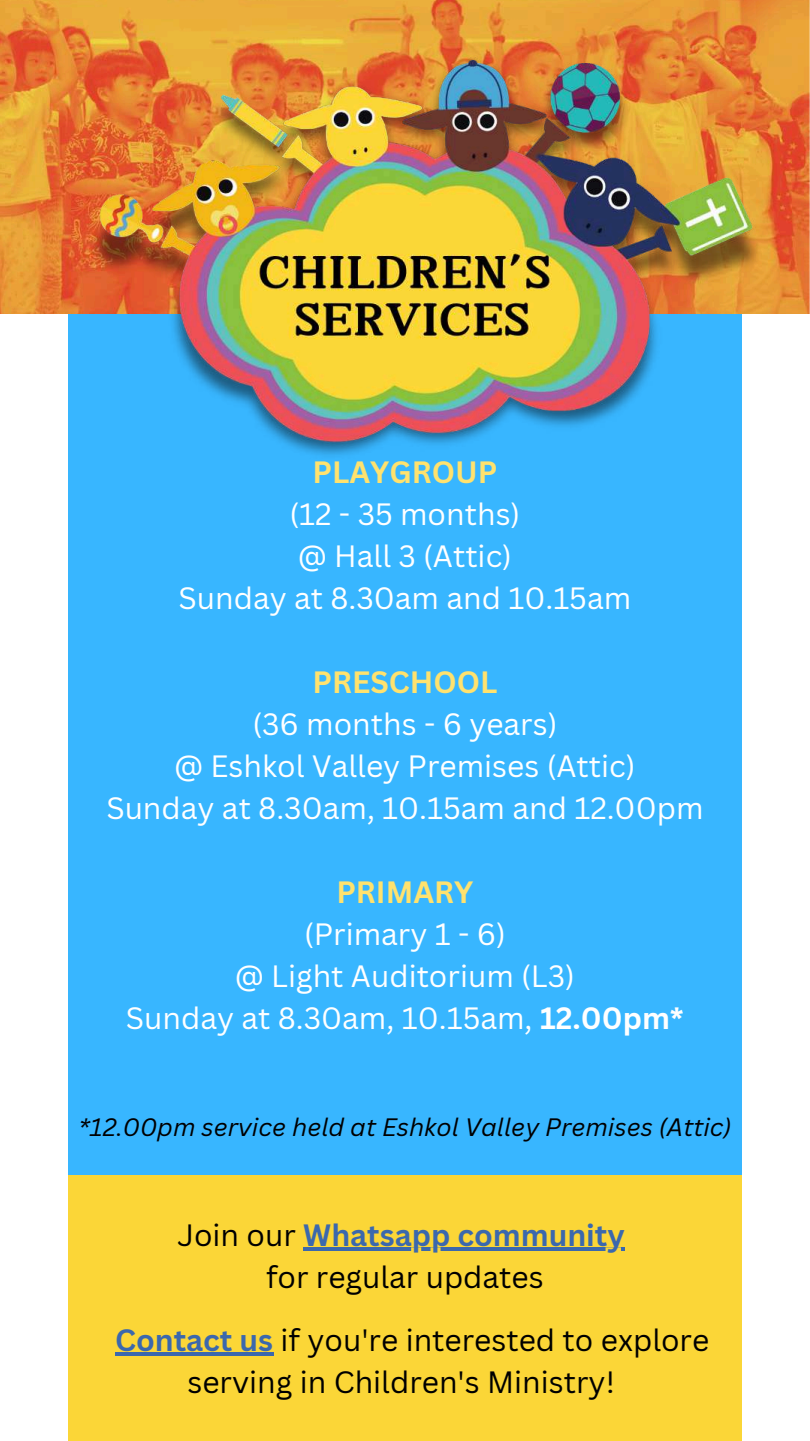
<style>
.page{position:relative;width:810px;height:1441px;background:#fff}
.page>*{position:absolute;margin:0;border:0;box-sizing:border-box;transform-origin:0 0}
.t1{font:30px/42px "Canva Sans";color:#fff;text-align:center}
.t2{font:30px/42px "Canva Sans";color:#000;text-align:center}
.t3{font:700 30px "Canva Sans";color:#ffe26e}
.t4{font:italic 24.5px "Canva Sans";color:#000}
.s1{font-weight:700}
.s2{font-weight:700;color:#3b68ad}
</style>
<div class="page">
<img style="left:0;top:0;width:810px;height:46px">
<div style="left:68px;top:314px;width:674px;height:860px;background:#38b6ff"></div>
<img style="left:0;top:46px;width:810px;height:409px">
<div style="left:68px;top:1175px;width:674px;height:265px;background:#fbd637"></div>
<hr style="left:303px;top:1247px;width:322px;height:3px;background:#3b68ad">
<hr style="left:115px;top:1352px;width:158px;height:3px;background:#3b68ad">
<p class="t3" style="left:312px;top:451px;width:186px">PLAYGROUP</p>
<p class="t1" style="left:178px;top:492px;width:454px">(12 - 35 months)<br>@ Hall 3 (Attic)<br>Sunday at 8.30am and 10.15am</p>
<p class="t3" style="left:312px;top:661px;width:186px">PRESCHOOL</p>
<p class="t1" style="left:106px;top:702px;width:599px">(36 months - 6 years)<br>@ Eshkol Valley Premises (Attic)<br>Sunday at 8.30am, 10.15am and 12.00pm</p>
<p class="t3" style="left:336px;top:871px;width:139px">PRIMARY</p>
<p class="t1" style="left:126px;top:912px;width:560px">(Primary 1 - 6)<br>@ Light Auditorium (L3)<br>Sunday at 8.30am, 10.15am, <span class="s1">12.00pm*</span></p>
<p class="t4" style="left:78px;top:1109px;width:655px">*12.00pm service held at Eshkol Valley Premises (Attic)</p>
<p class="t2" style="left:177px;top:1213px;width:449px">Join our <span class="s2">Whatsapp community </span>for regular updates</p>
<p class="t2" style="left:188px;top:1318px;width:523px;text-align:left;text-indent:-72px"><span class="s2">Contact us</span> if you're interested to explore serving in Children's Ministry!</p>
</div>
